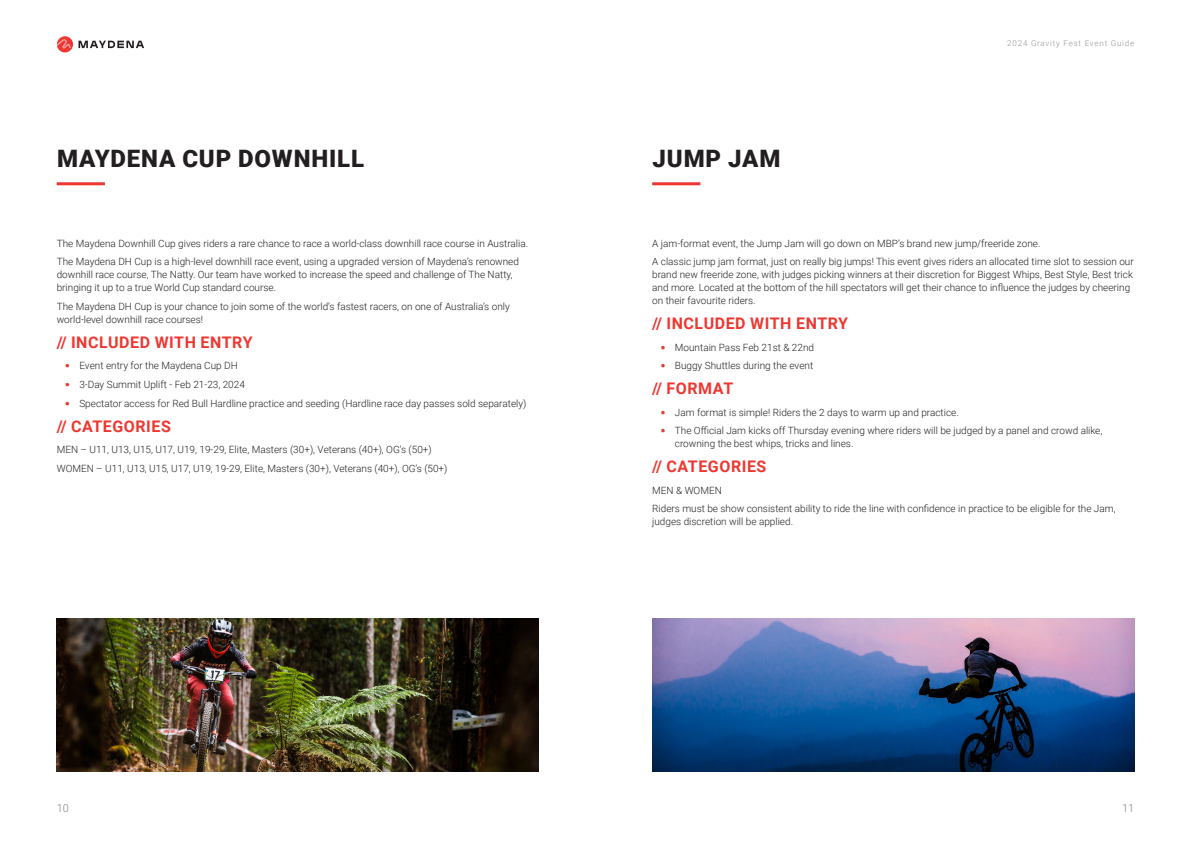
<style>
.page{position:relative;width:1191px;height:842px;background:#fff}
.page>*{position:absolute;margin:0;border:0;box-sizing:border-box;transform-origin:0 0}
.Title_Level_02{font:900 24px "Roboto";letter-spacing:.035em;color:#231f20}
.Title_Level_05{font:700 16px "Roboto";letter-spacing:.035em;color:#ee3731}
.t1{font:300 11px "Roboto";color:#808285}
.Body_Text{font:300 10px/13px "Roboto";color:#231f20}
.t2{font:300 8px "Roboto";letter-spacing:.1em;color:#939598}
.s1{font-family:"Montserrat";font-weight:800;font-size:12px;color:#ee3731}
</style>
<div class="page">
<svg style="left:57px;top:36px;width:87px;height:16px"></svg>
<hr style="left:57px;top:182px;width:48px;height:3px;background:#ee3731">
<img style="left:57px;top:619px;width:482px;height:152px">
<hr style="left:652px;top:182px;width:48px;height:3px;background:#ee3731">
<img style="left:652px;top:619px;width:482px;height:152px">
<p class="t2" style="left:1007px;top:37px;width:128px">2024 Gravity Fest Event Guide</p>
<p class="Title_Level_02" style="left:57px;top:142px;width:308px">MAYDENA CUP DOWNHILL</p>
<p class="Title_Level_02" style="left:652px;top:142px;width:129px">JUMP JAM</p>
<p class="Body_Text" style="left:57px;top:236px;width:473px">The Maydena Downhill Cup gives riders a rare chance to race a world-class downhill race course in Australia.</p>
<p class="Body_Text" style="left:57px;top:255px;width:464px">The Maydena DH Cup is a high-level downhill race event, using a upgraded version of Maydena’s renowned downhill race course, The Natty. Our team have worked to increase the speed and challenge of The Natty, bringing it up to a true World Cup standard course.</p>
<p class="Body_Text" style="left:57px;top:299px;width:455px">The Maydena DH Cup is your chance to join some of the world’s fastest racers, on one of Australia’s only world-level downhill race courses!</p>
<p class="Title_Level_05" style="left:57px;top:331px;width:197px">// INCLUDED WITH ENTRY</p>
<p class="Body_Text" style="left:65px;top:359px;width:174px"><span class="s1">•</span> Event entry for the Maydena Cup DH</p>
<p class="Body_Text" style="left:65px;top:378px;width:181px"><span class="s1">•</span> 3-Day Summit Uplift - Feb 21-23, 2024</p>
<p class="Body_Text" style="left:65px;top:396px;width:463px"><span class="s1">•</span> Spectator access for Red Bull Hardline practice and seeding (Hardline race day passes sold separately)</p>
<p class="Title_Level_05" style="left:57px;top:415px;width:116px">// CATEGORIES</p>
<p class="Body_Text" style="left:57px;top:443px;width:376px">MEN – U11, U13, U15, U17, U19, 19-29, Elite, Masters (30+), Veterans (40+), OG’s (50+)</p>
<p class="Body_Text" style="left:57px;top:461px;width:392px">WOMEN – U11, U13, U15, U17, U19, 19-29, Elite, Masters (30+), Veterans (40+), OG’s (50+)</p>
<p class="Body_Text" style="left:652px;top:236px;width:390px">A jam-format event, the Jump Jam will go down on MBP’s brand new jump/freeride zone.</p>
<p class="Body_Text" style="left:652px;top:255px;width:483px">A classic jump jam format, just on really big jumps! This event gives riders an allocated time slot to session our brand new freeride zone, with judges picking winners at their discretion for Biggest Whips, Best Style, Best trick and more. Located at the bottom of the hill spectators will get their chance to influence the judges by cheering on their favourite riders.</p>
<p class="Title_Level_05" style="left:652px;top:312px;width:197px">// INCLUDED WITH ENTRY</p>
<p class="Body_Text" style="left:660px;top:340px;width:155px"><span class="s1">•</span> Mountain Pass Feb 21st &amp; 22nd</p>
<p class="Body_Text" style="left:660px;top:359px;width:154px"><span class="s1">•</span> Buggy Shuttles during the event</p>
<p class="Title_Level_05" style="left:652px;top:377px;width:83px">// FORMAT</p>
<p class="Body_Text" style="left:660px;top:405px;width:299px"><span class="s1">•</span> Jam format is simple! Riders the 2 days to warm up and practice.</p>
<p class="Body_Text" style="left:675px;top:424px;width:429px;text-indent:-14px"><span class="s1">•</span> The Official Jam kicks off Thursday evening where riders will be judged by a panel and crowd alike, crowning the best whips, tricks and lines.</p>
<p class="Title_Level_05" style="left:652px;top:455px;width:116px">// CATEGORIES</p>
<p class="Body_Text" style="left:652px;top:483px;width:71px">MEN &amp; WOMEN</p>
<p class="Body_Text" style="left:652px;top:502px;width:465px">Riders must be show consistent ability to ride the line with confidence in practice to be eligible for the Jam, judges discretion will be applied.</p>
<p class="t1" style="left:57px;top:801px;width:14px">10</p>
<p class="t1" style="left:1122px;top:801px;width:14px">11</p>
</div>
